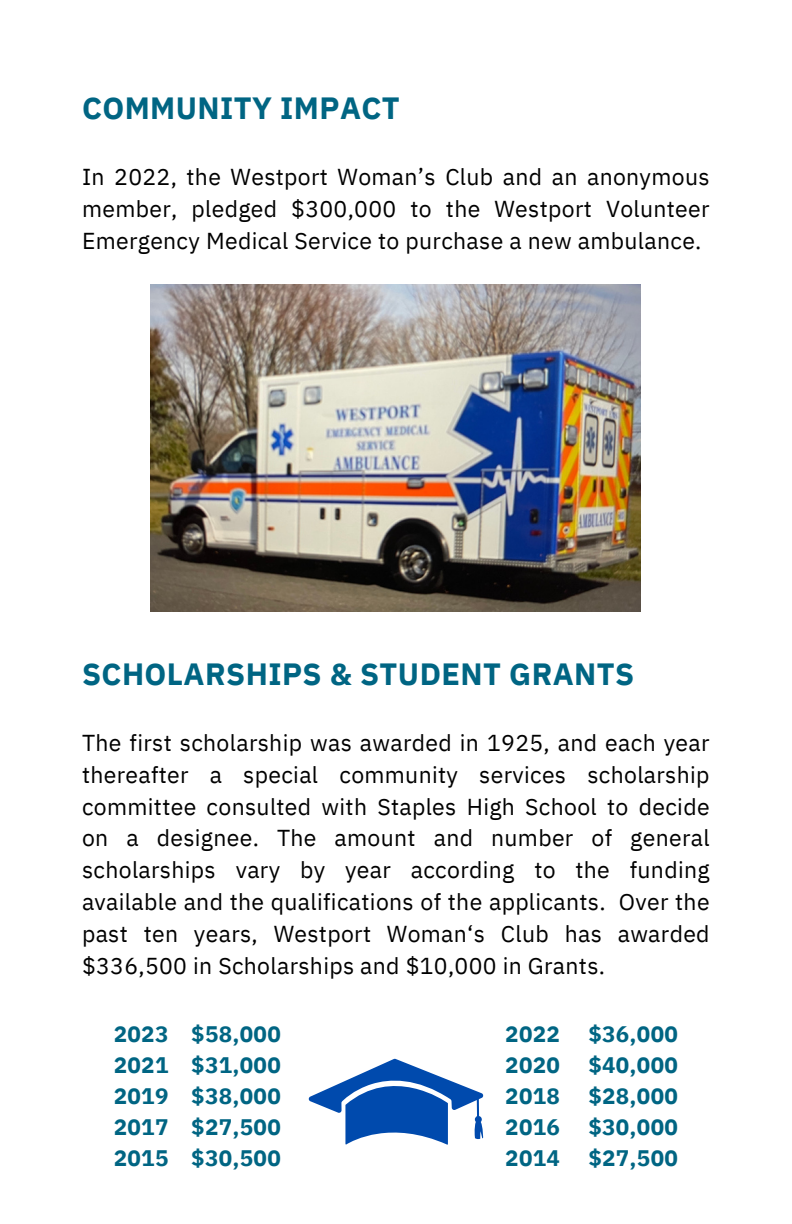
<style>
.page{position:relative;width:792px;height:1224px;background:#fff}
.page>*{position:absolute;margin:0;border:0;box-sizing:border-box;transform-origin:0 0}
.t1{font:700 30.6px "IBM Plex Sans";letter-spacing:.015em;color:#006583}
.t2{font:23px/31.8px "IBM Plex Sans";letter-spacing:.015em;color:#000;text-align:justify}
.t3{font:700 22.4px "IBM Plex Sans";letter-spacing:.015em;color:#006583}
</style>
<div class="page">
<img style="left:151px;top:285px;width:490px;height:327px">
<svg style="left:308px;top:1059px;width:176px;height:85px"></svg>
<h1 class="t1" style="left:82px;top:88px;width:319px">COMMUNITY IMPACT</h1>
<p class="t2" style="left:82px;top:160px;width:629px">In 2022, the Westport Woman’s Club and an anonymous member, pledged $300,000 to the Westport Volunteer Emergency Medical Service to purchase a new ambulance.</p>
<h1 class="t1" style="left:82px;top:653px;width:554px">SCHOLARSHIPS &amp; STUDENT GRANTS</h1>
<p class="t2" style="left:82px;top:726px;width:629px">The first scholarship was awarded in 1925, and each year thereafter a special community services scholarship committee consulted with Staples High School to decide on a designee. The amount and number of general scholarships vary by year according to the funding available and the qualifications of the applicants. Over the past ten years, Westport Woman‘s Club has awarded $336,500 in Scholarships and $10,000 in Grants.</p>
<p class="t3" style="left:114px;top:1019px;width:169px">2023 $58,000</p>
<p class="t3" style="left:505px;top:1019px;width:56px">2022</p>
<p class="t3" style="left:588px;top:1019px;width:91px">$36,000</p>
<p class="t3" style="left:114px;top:1050px;width:169px">2021 $31,000</p>
<p class="t3" style="left:505px;top:1050px;width:56px">2020</p>
<p class="t3" style="left:588px;top:1050px;width:91px">$40,000</p>
<p class="t3" style="left:114px;top:1081px;width:169px">2019 $38,000</p>
<p class="t3" style="left:505px;top:1081px;width:56px">2018</p>
<p class="t3" style="left:588px;top:1081px;width:91px">$28,000</p>
<p class="t3" style="left:114px;top:1112px;width:169px">2017 $27,500</p>
<p class="t3" style="left:505px;top:1112px;width:56px">2016</p>
<p class="t3" style="left:588px;top:1112px;width:91px">$30,000</p>
<p class="t3" style="left:114px;top:1143px;width:169px">2015 $30,500</p>
<p class="t3" style="left:505px;top:1143px;width:56px">2014</p>
<p class="t3" style="left:588px;top:1143px;width:91px">$27,500</p>
</div>
